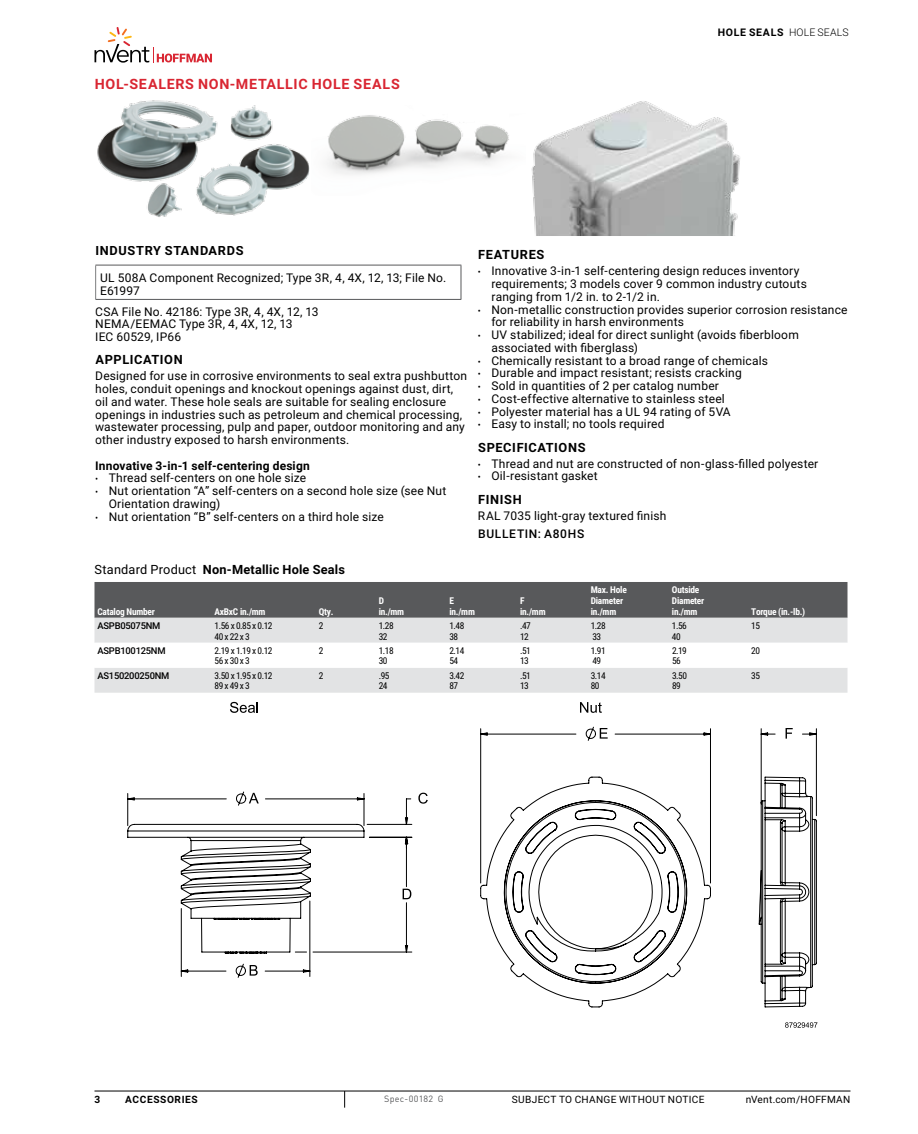
<style>
.page{position:relative;width:918px;height:1134px;background:#fff}
.page>*{position:absolute;margin:0;border:0;box-sizing:border-box;transform-origin:0 0}
.t1{font:700 14.25px "Roboto";letter-spacing:.05em;color:#d92632}
.t2{font:700 12.75px "Roboto";letter-spacing:.045em;color:#000}
.t3{font:700 12.75px "Roboto";letter-spacing:.015em;color:#000}
.t4{font:12px/12.8px "Roboto";letter-spacing:.015em;color:#000}
.t5{font:700 12px "Roboto";letter-spacing:.015em;color:#000}
.t6{font:500 12px "Roboto";letter-spacing:.055em;color:#000}
.t7{font:700 10.5px "Roboto";letter-spacing:.06em;color:#000}
.t8{font:10.2px "Roboto";letter-spacing:.03em;color:#000}
.t9{font:700 10.2px "Roboto";letter-spacing:.06em;color:#000}
.t10{font:9.3px/10.8px "Roboto Condensed";letter-spacing:-.05em;color:#000}
.t11{font:700 9.3px/10.8px "Roboto Condensed";letter-spacing:-.025em;color:#fff}
.t12{font:500 9.3px "Roboto";letter-spacing:-.025em;color:#000}
.t13{font:9px "DIN Pro";letter-spacing:.03em;color:#58595b}
.s1{font-weight:300}
.s2{font-size:9px}
.s3{font-weight:400}
</style>
<div class="page">
<svg style="left:95px;top:27px;width:117px;height:36px"></svg>
<hr style="left:94px;top:1091px;width:756px;height:1px;background:#000">
<svg style="left:344px;top:1091px;width:1px;height:17px"></svg>
<img style="left:97px;top:100px;width:210px;height:117px">
<svg style="left:327px;top:115px;width:182px;height:60px"></svg>
<img style="left:531px;top:101px;width:208px;height:133px">
<div style="left:526px;top:96px;width:216px;height:141px;border:2px solid #fff"></div>
<div style="left:526px;top:96px;width:217px;height:141px;border:1px solid #fff"></div>
<hr style="left:95px;top:265px;width:366px;height:1px;background:#58595b">
<hr style="left:95px;top:299px;width:366px;height:1px;background:#58595b">
<hr style="left:461px;top:265px;width:1px;height:34px;background:#58595b">
<div style="left:94px;top:582px;width:754px;height:36px;background:#58595b"></div>
<div style="left:94px;top:618px;width:754px;height:75px;background:#e2e3e4"></div>
<svg style="left:94px;top:643px;width:754px;height:25px"></svg>
<svg style="left:785px;top:1022px;width:32px;height:6px"></svg>
<svg style="left:128px;top:728px;width:689px;height:280px"></svg>
<svg style="left:230px;top:702px;width:28px;height:11px"></svg>
<svg style="left:580px;top:702px;width:22px;height:11px"></svg>
<p class="t1" style="left:95px;top:74px;width:55px">HOL-SEALER</p>
<p class="t1" style="left:185px;top:74px;width:91px">S NON-METALLIC</p>
<p class="t1" style="left:312px;top:74px;width:21px">HOLE</p>
<p class="t1" style="left:354px;top:74px;width:20px">SEAL</p>
<p class="t1" style="left:391px;top:74px;width:10px">S</p>
<p class="t7" style="left:718px;top:25px;width:132px">Hole Seals <span class="s1">HOLE SEALS</span></p>
<p class="t2" style="left:95px;top:242px;width:150px">INDUSTRY STANDARDS</p>
<p class="t4" style="left:100px;top:271px;width:348px">UL 508A Component Recognized; Type 3R, 4, 4X, 12, 13; File No.<br>E61997</p>
<p class="t4" style="left:95px;top:304px;width:225px">CSA File No. 42186: Type 3R, 4, 4X, 12, 13<br>NEMA/EEMAC Type 3R, 4, 4X, 12, 13<br>IEC 60529, IP66</p>
<p class="t2" style="left:95px;top:351px;width:36px">APPLICA</p>
<p class="t2" style="left:151px;top:351px;width:33px">TION</p>
<p class="t4" style="left:95px;top:369px;width:373px">Designed for use in corrosive environments to seal extra pushbutton holes, conduit openings and knockout openings against dust, dirt, oil and water. These hole seals are suitable for sealing enclosure openings in industries such as petroleum and chemical processing, wastewater processing, pulp and paper, outdoor monitoring and any other industry exposed to harsh environments.</p>
<p class="t5" style="left:95px;top:457px;width:216px">Innovative 3-in-1 self-centering design</p>
<p class="t4" style="left:95px;top:471px;width:212px"><span class="s2">•</span> Thread self-centers on one hole size</p>
<p class="t4" style="left:109px;top:484px;width:339px;text-indent:-14px"><span class="s2">•</span> Nut orientation “A” self-centers on a second hole size (see Nut<br>Orientation drawing)</p>
<p class="t4" style="left:95px;top:509px;width:290px"><span class="s2">•</span> Nut orientation “B” self-centers on a third hole size</p>
<p class="t2" style="left:478px;top:246px;width:68px">FEATURES</p>
<p class="t4" style="left:491px;top:264px;width:317px;text-indent:-14px"><span class="s2">•</span> Innovative 3-in-1 self-centering design reduces inventory requirements; 3 models cover 9 common industry cutouts ranging from 1/2 in. to 2-1/2 in.</p>
<p class="t4" style="left:491px;top:302px;width:358px;text-indent:-14px"><span class="s2">•</span> Non-metallic construction provides superior corrosion resistance for reliability in harsh environments</p>
<p class="t4" style="left:491px;top:328px;width:309px;text-indent:-14px"><span class="s2">•</span> UV stabilized; ideal for direct sunlight (avoids fiberbloom associated with fiberglass)</p>
<p class="t4" style="left:478px;top:353px;width:292px"><span class="s2">•</span> Chemically resistant to a broad range of chemicals</p>
<p class="t4" style="left:478px;top:366px;width:265px"><span class="s2">•</span> Durable and impact resistant; resists cracking</p>
<p class="t4" style="left:478px;top:379px;width:243px"><span class="s2">•</span> Sold in quantities of 2 per catalog number</p>
<p class="t4" style="left:478px;top:392px;width:248px"><span class="s2">•</span> Cost-effective alternative to stainless steel</p>
<p class="t4" style="left:478px;top:404px;width:254px"><span class="s2">•</span> Polyester material has a UL 94 rating of 5VA</p>
<p class="t4" style="left:478px;top:417px;width:188px"><span class="s2">•</span> Easy to install; no tools required</p>
<p class="t2" style="left:478px;top:438px;width:109px">SPECI FICATIONS</p>
<p class="t4" style="left:478px;top:456px;width:342px"><span class="s2">•</span> Thread and nut are constructed of non-glass-filled polyester</p>
<p class="t4" style="left:478px;top:469px;width:121px"><span class="s2">•</span> Oil-resistant gasket</p>
<p class="t2" style="left:478px;top:490px;width:45px">FINISH</p>
<p class="t4" style="left:478px;top:508px;width:190px">RAL 7035 light-gray textured finish</p>
<p class="t6" style="left:478px;top:526px;width:108px">BULLETIN: A80HS</p>
<p class="t3" style="left:94px;top:561px;width:252px"><span class="s3">Standard Product</span> Non-Metallic Hole Seals</p>
<p class="t11" style="left:98px;top:606px;width:59px">Catalog Number</p>
<p class="t11" style="left:215px;top:605px;width:53px">AxBxC in./mm</p>
<p class="t11" style="left:319px;top:605px;width:16px">Qty.</p>
<p class="t11" style="left:379px;top:595px;width:27px">D in./mm</p>
<p class="t11" style="left:449px;top:595px;width:27px">E in./mm</p>
<p class="t11" style="left:520px;top:595px;width:27px">F in./mm</p>
<p class="t11" style="left:591px;top:584px;width:38px">Max. Hole<br>Diameter in./mm</p>
<p class="t11" style="left:672px;top:584px;width:34px">Outside<br>Diameter in./mm</p>
<p class="t11" style="left:751px;top:606px;width:56px">Torque (in.-lb.)</p>
<p class="t12" style="left:98px;top:619px;width:64px">ASPB05075NM</p>
<p class="t10" style="left:215px;top:620px;width:59px">1.56 x 0.85 x 0.12<br>40 x 22 x 3</p>
<p class="t10" style="left:319px;top:620px;width:6px">2</p>
<p class="t10" style="left:379px;top:620px;width:16px">1.28<br>32</p>
<p class="t10" style="left:449px;top:620px;width:16px">1.48<br>38</p>
<p class="t10" style="left:520px;top:620px;width:12px">.47<br>12</p>
<p class="t10" style="left:591px;top:620px;width:16px">1.28<br>33</p>
<p class="t10" style="left:672px;top:620px;width:16px">1.56<br>40</p>
<p class="t10" style="left:751px;top:620px;width:10px">15</p>
<p class="t12" style="left:98px;top:644px;width:70px">ASPB100125NM</p>
<p class="t10" style="left:215px;top:645px;width:59px">2.19 x 1.19 x 0.12<br>56 x 30 x 3</p>
<p class="t10" style="left:319px;top:645px;width:6px">2</p>
<p class="t10" style="left:379px;top:645px;width:16px">1.18<br>30</p>
<p class="t10" style="left:449px;top:645px;width:16px">2.14<br>54</p>
<p class="t10" style="left:520px;top:645px;width:12px">.51<br>13</p>
<p class="t10" style="left:591px;top:645px;width:16px">1.91<br>49</p>
<p class="t10" style="left:672px;top:645px;width:16px">2.19<br>56</p>
<p class="t10" style="left:751px;top:645px;width:10px">20</p>
<p class="t12" style="left:98px;top:669px;width:73px">AS150200250NM</p>
<p class="t10" style="left:215px;top:670px;width:59px">3.50 x 1.95 x 0.12<br>89 x 49 x 3</p>
<p class="t10" style="left:319px;top:670px;width:6px">2</p>
<p class="t10" style="left:379px;top:670px;width:12px">.95<br>24</p>
<p class="t10" style="left:449px;top:670px;width:16px">3.42<br>87</p>
<p class="t10" style="left:520px;top:670px;width:12px">.51<br>13</p>
<p class="t10" style="left:591px;top:670px;width:16px">3.14<br>80</p>
<p class="t10" style="left:672px;top:670px;width:16px">3.50<br>89</p>
<p class="t10" style="left:751px;top:670px;width:10px">35</p>
<p class="t9" style="left:94px;top:1092px;width:7px">3</p>
<p class="t9" style="left:125px;top:1092px;width:73px">Accessories</p>
<p class="t13" style="left:384px;top:1092px;width:61px">Spec-00182 G</p>
<p class="t8" style="left:512px;top:1092px;width:194px">SUBJECT TO CHANGE WITHOUT NOTICE</p>
<p class="t8" style="left:746px;top:1092px;width:106px">nVent.com/HOFFMAN</p>
</div>
